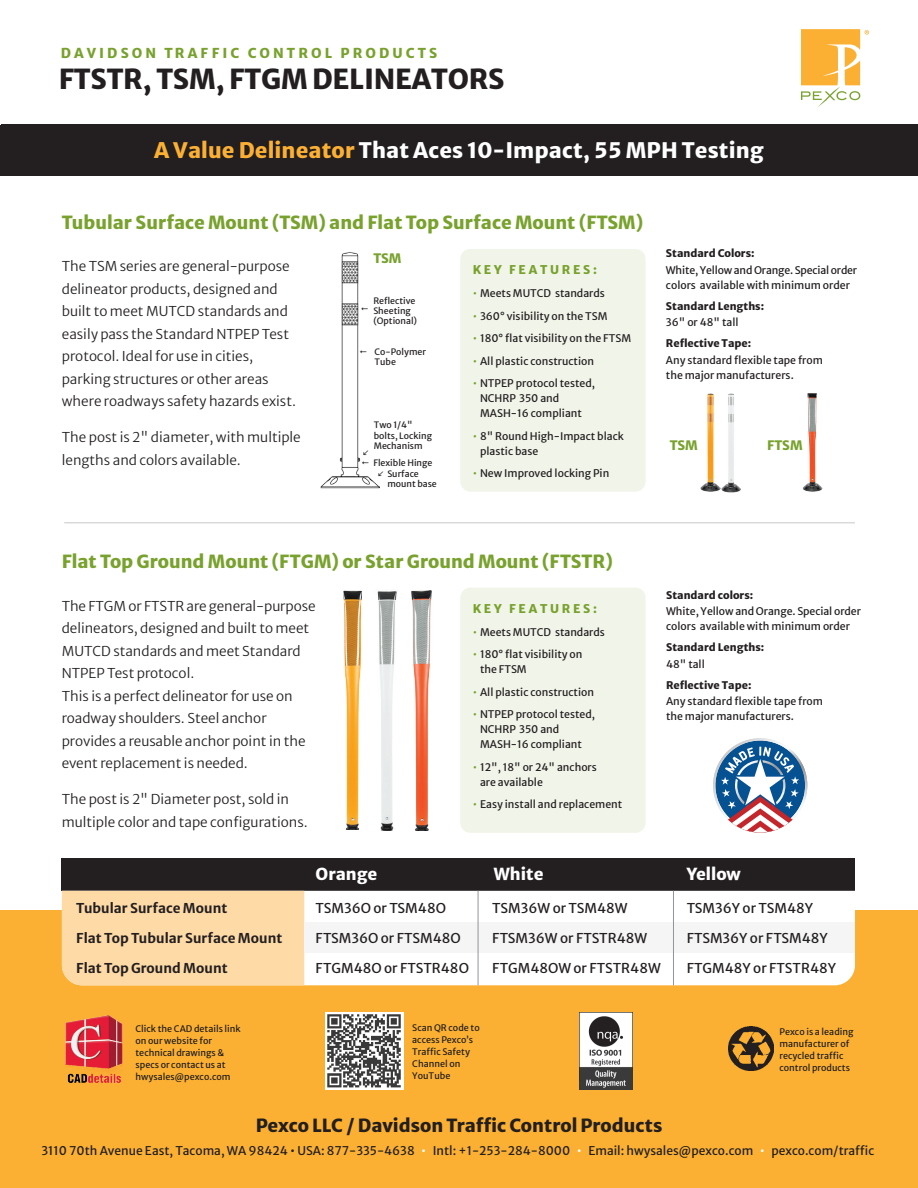
<style>
.page{position:relative;width:918px;height:1188px;background:#fff}
.page>*{position:absolute;margin:0;border:0;box-sizing:border-box;transform-origin:0 0}
.t1{font:800 27.45px "Merriweather Sans";letter-spacing:-.01em;color:#231f20}
.t2{font:800 21.3px "Merriweather Sans";letter-spacing:.005em;color:#fff}
.t3{font:800 18px "Merriweather Sans";color:#78a22d}
.t4{font:800 18px "Merriweather Sans";color:#231f20}
.t5{font:800 16.5px "Merriweather Sans";color:#fff}
.t6{font:800 13.65px "Merriweather Sans";letter-spacing:.225em;color:#78a22d}
.t7{font:300 13.5px/22.5px "Merriweather Sans";color:#231f20}
.t8{font:13.5px "Merriweather Sans";color:#231f20}
.t9{font:700 13.5px "Merriweather Sans";color:#231f20}
.t10{font:800 13.05px "Merriweather Sans";color:#78a22d}
.t11{font:12px "Merriweather Sans";color:#231f20}
.t12{font:800 12px "Merriweather Sans";letter-spacing:.225em;color:#78a22d}
.t13{font:10.5px/15px "Merriweather Sans";color:#231f20}
.t14{font:800 10.5px "Merriweather Sans";color:#231f20}
.t15{font:9px/12px "Merriweather Sans";color:#231f20}
.t16{font:8.85px/10.2px "Merriweather Sans";color:#231f20}
.t17{font:8.7px "Wingdings 3";color:#231f20}
.s1{color:#fbb033}
.s2{color:#78a22d}
.s3{color:#fff}
</style>
<div class="page">
<div style="left:460px;top:249px;width:186px;height:243px;background:#f1f5e9;border-radius:10px"></div>
<div style="left:0;top:910px;width:918px;height:278px;background:#fbb033"></div>
<svg style="left:801px;top:29px;width:68px;height:78px"></svg>
<div style="left:0;top:125px;width:918px;height:51px;background:#231f20"></div>
<div style="left:62px;top:859px;width:793px;height:32px;background:#231f20"></div>
<div style="left:304px;top:891px;width:551px;height:94px;background:#fff"></div>
<div style="left:62px;top:891px;width:242px;height:94px;background:#fedaa6"></div>
<div style="left:304px;top:923px;width:551px;height:30px;background:#f5f5f6"></div>
<svg style="left:713px;top:738px;width:94px;height:95px"></svg>
<hr style="left:478px;top:891px;width:1px;height:94px;background:#939598">
<hr style="left:673px;top:891px;width:1px;height:94px;background:#939598">
<img style="left:729px;top:1026px;width:44px;height:45px">
<img style="left:580px;top:1012px;width:52px;height:77px">
<img style="left:66px;top:1015px;width:56px;height:68px">
<img style="left:326px;top:1012px;width:77px;height:77px">
<img style="left:343px;top:590px;width:19px;height:240px">
<img style="left:411px;top:590px;width:21px;height:241px">
<img style="left:377px;top:591px;width:20px;height:240px">
<div style="left:460px;top:588px;width:186px;height:245px;background:#f1f5e9;border-radius:10px"></div>
<img style="left:321px;top:252px;width:59px;height:236px">
<img style="left:701px;top:393px;width:40px;height:99px">
<img style="left:802px;top:393px;width:20px;height:98px">
<hr style="left:64px;top:522px;width:791px;height:1px;background:#c7c8ca">
<svg style="left:362px;top:307px;width:6px;height:3px"></svg>
<svg style="left:360px;top:350px;width:7px;height:3px"></svg>
<svg style="left:362px;top:461px;width:7px;height:4px"></svg>
<h3 class="t6" style="left:61px;top:41px;width:378px">DAVIDSON TRAFFIC CONTROL PRODUCTS</h3>
<h1 class="t1" style="left:59px;top:55px;width:447px">FTSTR, TSM, FTGM DELINEATORS</h1>
<h2 class="t2" style="left:154px;top:131px;width:611px"><span class="s1">A Value Delineator</span> That Aces 10-Impact, 55 MPH Testing</h2>
<h3 class="t3" style="left:62px;top:207px;width:583px">Tubular Surface Mount (TSM) and Flat Top Surface Mount (FTSM)</h3>
<p class="t7" style="left:62px;top:253px;width:236px">The TSM series are general-purpose delineator products, designed and built to meet MUTCD standards and easily pass the Standard NTPEP Test protocol. Ideal for use in cities, parking structures or other areas where roadways safety hazards exist.</p>
<p class="t7" style="left:62px;top:424px;width:240px">The post is 2" diameter, with multiple lengths and colors available.</p>
<p class="t10" style="left:373px;top:247px;width:30px">TSM</p>
<p class="t16" style="left:373px;top:295px;width:45px">Reflective<br>Sheeting (Optional)</p>
<p class="t16" style="left:375px;top:346px;width:53px">Co-Polymer<br>Tube</p>
<p class="t16" style="left:374px;top:419px;width:60px">Two 1/4" bolts, Locking<br>Mechanism</p>
<p class="t17" style="left:363px;top:448px;width:8px">●</p>
<p class="t16" style="left:373px;top:457px;width:61px">Flexible Hinge</p>
<p class="t16" style="left:387px;top:468px;width:51px;text-indent:-10px">● Surface mount base</p>
<p class="t12" style="left:473px;top:260px;width:126px">KEY FEATURES:</p>
<p class="t13" style="left:473px;top:285px;width:134px"><span class="s2">•</span> Meets MUTCD standards</p>
<p class="t13" style="left:473px;top:307px;width:137px"><span class="s2">•</span> 360° visibility on the TSM</p>
<p class="t13" style="left:473px;top:330px;width:160px"><span class="s2">•</span> 180° flat visibility on the FTSM</p>
<p class="t13" style="left:473px;top:352px;width:123px"><span class="s2">•</span> All plastic construction</p>
<p class="t13" style="left:480px;top:375px;width:117px;text-indent:-7px"><span class="s2">•</span> NTPEP protocol tested,<br>NCHRP 350 and<br>MASH-16 compliant</p>
<p class="t13" style="left:480px;top:427px;width:145px;text-indent:-7px"><span class="s2">•</span> 8" Round High-Impact black plastic base</p>
<p class="t13" style="left:473px;top:465px;width:138px"><span class="s2">•</span> New Improved locking Pin</p>
<p class="t14" style="left:666px;top:244px;width:90px">Standard Colors:</p>
<p class="t13" style="left:666px;top:261px;width:193px">White, Yellow and Orange. Special order colors available with minimum order</p>
<p class="t14" style="left:666px;top:297px;width:100px">Standard Lengths:</p>
<p class="t13" style="left:666px;top:314px;width:74px">36" or 48" tall</p>
<p class="t14" style="left:666px;top:334px;width:87px">Reflective Tape:</p>
<p class="t13" style="left:666px;top:351px;width:159px">Any standard flexible tape from the major manufacturers.</p>
<p class="t10" style="left:670px;top:434px;width:30px">TSM</p>
<p class="t10" style="left:767px;top:434px;width:37px">FTSM</p>
<h3 class="t3" style="left:62px;top:546px;width:553px">Flat Top Ground Mount (FTGM) or Star Ground Mount (FTSTR)</h3>
<p class="t7" style="left:62px;top:593px;width:255px">The FTGM or FTSTR are general-purpose delineators, designed and built to meet MUTCD standards and meet Standard NTPEP Test protocol.<br>This is a perfect delineator for use on roadway shoulders. Steel anchor provides a reusable anchor point in the event replacement is needed.</p>
<p class="t7" style="left:62px;top:787px;width:248px">The post is 2" Diameter post, sold in multiple color and tape configurations.</p>
<p class="t12" style="left:473px;top:598px;width:126px">KEY FEATURES:</p>
<p class="t13" style="left:473px;top:623px;width:134px"><span class="s2">•</span> Meets MUTCD standards</p>
<p class="t13" style="left:480px;top:646px;width:104px;text-indent:-7px"><span class="s2">•</span> 180° flat visibility on the FTSM</p>
<p class="t13" style="left:473px;top:683px;width:123px"><span class="s2">•</span> All plastic construction</p>
<p class="t13" style="left:480px;top:706px;width:117px;text-indent:-7px"><span class="s2">•</span> NTPEP protocol tested,<br>NCHRP 350 and<br>MASH-16 compliant</p>
<p class="t13" style="left:480px;top:758px;width:118px;text-indent:-7px"><span class="s2">•</span> 12", 18" or 24" anchors are available</p>
<p class="t13" style="left:473px;top:796px;width:151px"><span class="s2">•</span> Easy install and replacement</p>
<p class="t14" style="left:666px;top:586px;width:89px">Standard colors:</p>
<p class="t13" style="left:666px;top:603px;width:196px">White, Yellow and Orange. Special order colors available with minimum order</p>
<p class="t14" style="left:666px;top:638px;width:100px">Standard Lengths:</p>
<p class="t13" style="left:666px;top:655px;width:40px">48" tall</p>
<p class="t14" style="left:666px;top:676px;width:87px">Reflective Tape:</p>
<p class="t13" style="left:666px;top:693px;width:159px">Any standard flexible tape from the major manufacturers.</p>
<p class="t9" style="left:76px;top:896px;width:153px">Tubular Surface Mount</p>
<p class="t9" style="left:76px;top:926px;width:208px">Flat Top Tubular Surface Mount</p>
<p class="t9" style="left:76px;top:956px;width:153px">Flat Top Ground Mount</p>
<h3 class="t5" style="left:316px;top:860px;width:63px">Orange</h3>
<h3 class="t5" style="left:494px;top:860px;width:51px">White</h3>
<h3 class="t5" style="left:687px;top:860px;width:56px">Yellow</h3>
<p class="t8" style="left:316px;top:896px;width:132px">TSM36O or TSM48O</p>
<p class="t8" style="left:316px;top:926px;width:147px">FTSM36O or FTSM48O</p>
<p class="t8" style="left:316px;top:956px;width:155px">FTGM48O or FTSTR48O</p>
<p class="t8" style="left:492px;top:896px;width:137px">TSM36W or TSM48W</p>
<p class="t8" style="left:492px;top:926px;width:157px">FTSM36W or FTSTR48W</p>
<p class="t8" style="left:492px;top:956px;width:170px">FTGM48OW or FTSTR48W</p>
<p class="t8" style="left:687px;top:896px;width:128px">TSM36Y or TSM48Y</p>
<p class="t8" style="left:687px;top:926px;width:143px">FTSM36Y or FTSM48Y</p>
<p class="t8" style="left:687px;top:956px;width:151px">FTGM48Y or FTSTR48Y</p>
<p class="t15" style="left:136px;top:1021px;width:107px">Click the CAD details link on our website for technical drawings &amp; specs or contact us at hwysales@pexco.com</p>
<p class="t15" style="left:412px;top:1021px;width:69px">Scan QR code to access Pexco’s<br>Traffic Safety<br>Channel on<br>YouTube</p>
<p class="t15" style="left:779px;top:1025px;width:76px">Pexco is a leading manufacturer of recycled traffic control products</p>
<h3 class="t4" style="left:256px;top:1110px;width:408px">Pexco LLC / Davidson Traffic Control Products</h3>
<p class="t11" style="left:42px;top:1140px;width:834px">3110 70th Avenue East, Tacoma, WA 98424 • USA: 877-335-4638 <span class="s3">•</span> Intl: +1-253-284-8000 <span class="s3">•</span> Email: hwysales@pexco.com <span class="s3">•</span> pexco.com/traffic</p>
</div>
